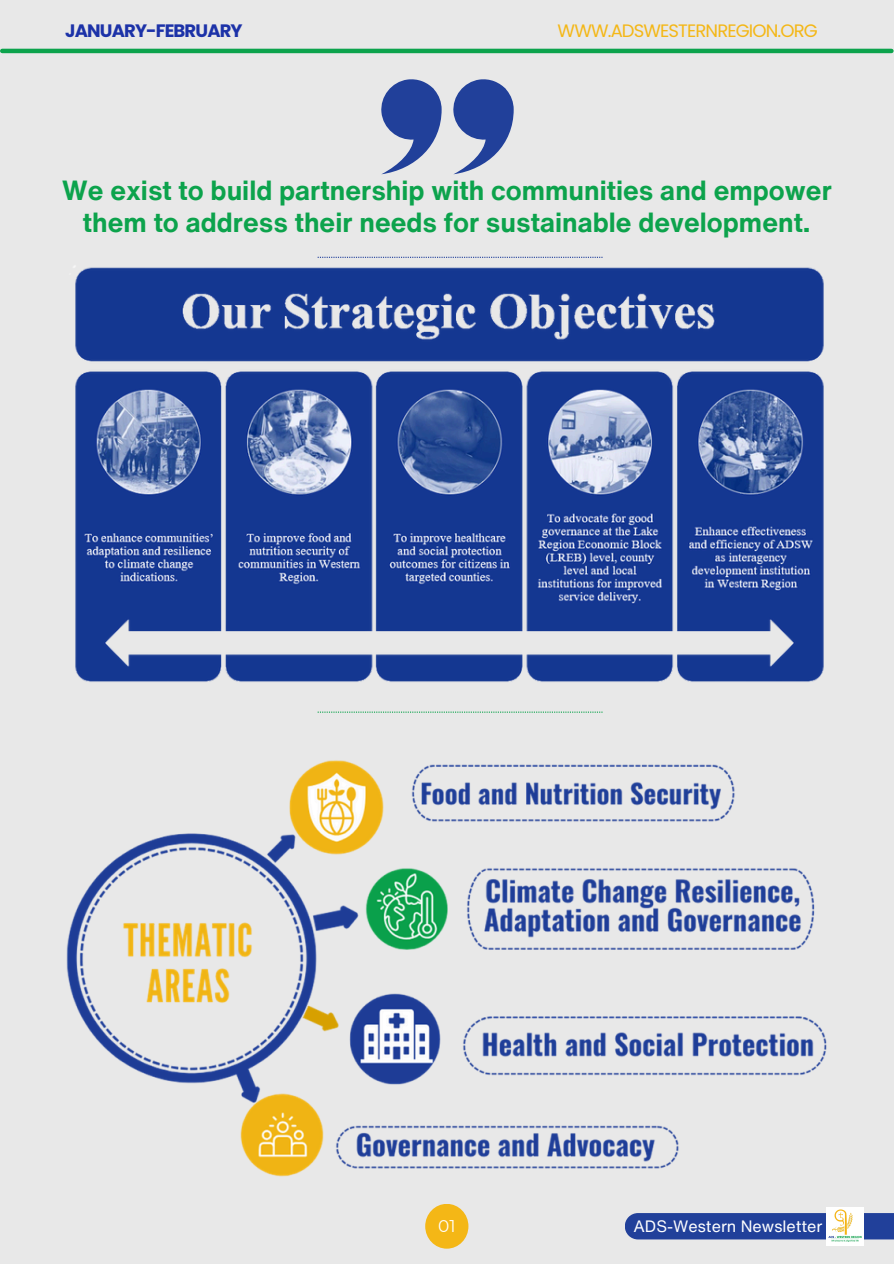
<style>
.page{position:relative;width:894px;height:1264px;background:#fff}
.page>*{position:absolute;margin:0;border:0;box-sizing:border-box;transform-origin:0 0}
.t1{font:700 27px/31.5px "Helvetica Now Text";color:#0ca34c;text-align:center}
.t2{font:18px "Poppins";letter-spacing:-.05em;color:#f4b716}
.t3{font:700 18px "Poppins";letter-spacing:-.05em;color:#1c32a8}
.t4{font:16.95px "Montserrat";color:#fff}
.t5{font:16.05px "Helvetica Now Text";color:#fff}
</style>
<div class="page">
<div style="left:0;top:0;width:893px;height:1263px;background:#e8e8e8"></div>
<img style="left:66px;top:711px;width:761px;height:466px">
<img style="left:73px;top:266px;width:751px;height:416px">
<svg style="left:381px;top:79px;width:60px;height:95px"></svg>
<svg style="left:453px;top:79px;width:60px;height:95px"></svg>
<svg style="left:317px;top:257px;width:285px;height:1px"></svg>
<svg style="left:317px;top:711px;width:285px;height:1px"></svg>
<hr style="left:2px;top:49px;width:889px;height:4px;background:#0ca34c">
<svg style="left:625px;top:1212px;width:268px;height:27px;background:#2b499e"></svg>
<img style="left:826px;top:1207px;width:37px;height:37px">
<div style="left:425px;top:1203px;width:43px;height:45px;background:#f4b716;border-radius:50%"></div>
<h3 class="t3" style="left:65px;top:18px;width:179px">JANUARY-FEBRUARY</h3>
<p class="t2" style="left:557px;top:18px;width:261px">WWW.ADSWESTERNREGION.ORG</p>
<h2 class="t1" style="left:62px;top:174px;width:771px">We exist to build partnership with communities and empower them to address their needs for sustainable development.</h2>
<p class="t4" style="left:438px;top:1215px;width:19px">01</p>
<h1 class="t5" style="left:633px;top:1214px;width:190px">ADS-Western Newsletter</h1>
</div>
